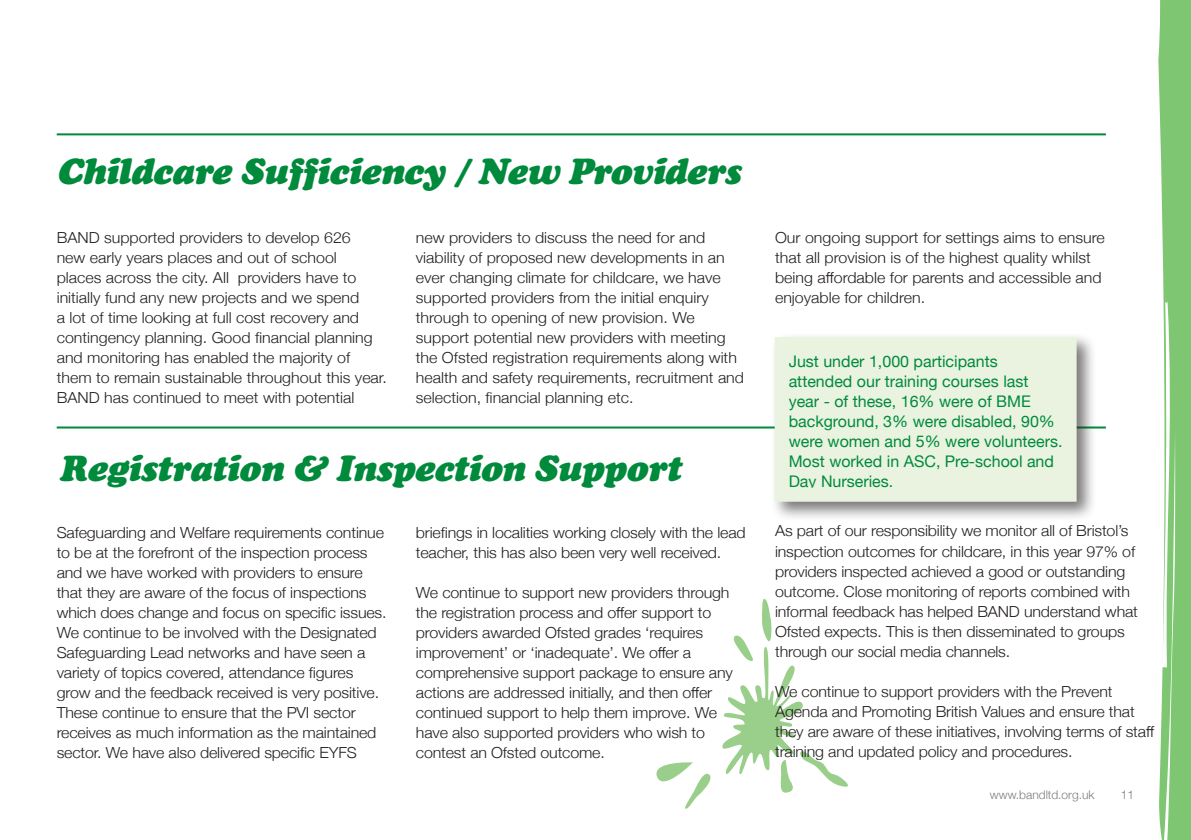
<style>
.page{position:relative;width:1191px;height:840px;background:#fff}
.page>*{position:absolute;margin:0;border:0;box-sizing:border-box;transform-origin:0 0}
.t1{font:italic 36px "Cooper Black Std";letter-spacing:-.02em;color:#008a3c}
.t2{font:16px/20px "Helvetica Neue";color:#008a3c}
.t3{font:300 15.2px/20px "Helvetica Neue";letter-spacing:-.01em;color:#241f1f;scale:1.05 1}
.t4{font:300 12px "Helvetica Neue";color:#7d7c7e}
</style>
<div class="page">
<svg style="left:1158px;top:0;width:33px;height:839px"></svg>
<hr style="left:57px;top:133px;width:1049px;height:2px;background:#008a3c">
<svg style="left:656px;top:762px;width:55px;height:47px"></svg>
<svg style="left:722px;top:598px;width:126px;height:194px"></svg>
<hr style="left:57px;top:426px;width:1049px;height:2px;background:#008a3c">
<div style="left:770px;top:333px;width:326px;height:188px;background:#241f1f;opacity:.6"></div>
<div style="left:781px;top:344px;width:288px;height:150px;background:#e9f3e0"></div>
<div style="left:774px;top:337px;width:302px;height:164px;border:14px solid #e9f3e0"></div>
<h1 class="t1" style="left:57px;top:149px;width:689px">Childcare Sufficiency / New Providers</h1>
<p class="t3" style="left:416px;top:226px;width:314px">new providers to discuss the need for and viability of proposed new developments in an ever changing climate for childcare, we have supported providers from the initial enquiry through to opening of new provision. We support potential new providers with meeting the Ofsted registration requirements along with health and safety requirements, recruitment and selection, financial planning etc.</p>
<p class="t3" style="left:775px;top:226px;width:315px">Our ongoing support for settings aims to ensure that all provision is of the highest quality whilst being affordable for parents and accessible and enjoyable for children.</p>
<p class="t3" style="left:57px;top:226px;width:316px">BAND supported providers to develop 626<br>new early years places and out of school<br>places across the city. All providers have to initially fund any new projects and we spend<br>a lot of time looking at full cost recovery and contingency planning. Good financial planning and monitoring has enabled the majority of them to remain sustainable throughout this year.<br>BAND has continued to meet with potential</p>
<p class="t2" style="left:788px;top:352px;width:275px">Just under 1,000 participants attended our training courses last year - of these, 16% were of BME background, 3% were disabled, 90% were women and 5% were volunteers.<br>Most worked in ASC, Pre-school and<br>Day Nurseries.</p>
<h1 class="t1" style="left:59px;top:445px;width:627px">Registration &amp; Inspection Support</h1>
<p class="t3" style="left:57px;top:521px;width:316px">Safeguarding and Welfare requirements continue to be at the forefront of the inspection process and we have worked with providers to ensure that they are aware of the focus of inspections which does change and focus on specific issues.<br>We continue to be involved with the Designated Safeguarding Lead networks and have seen a variety of topics covered, attendance figures grow and the feedback received is very positive.<br>These continue to ensure that the PVI sector receives as much information as the maintained sector. We have also delivered specific EYFS</p>
<p class="t3" style="left:775px;top:519px;width:347px">As part of our responsibility we monitor all of Bristol’s inspection outcomes for childcare, in this year 97% of providers inspected achieved a good or outstanding outcome. Close monitoring of reports combined with informal feedback has helped BAND understand what Ofsted expects. This is then disseminated to groups through our social media channels.</p>
<p class="t3" style="left:775px;top:679px;width:362px">We continue to support providers with the Prevent Agenda and Promoting British Values and ensure that they are aware of these initiatives, involving terms of staff training and updated policy and procedures.</p>
<p class="t3" style="left:416px;top:521px;width:315px">briefings in localities working closely with the lead teacher, this has also been very well received.</p>
<p class="t3" style="left:416px;top:581px;width:303px">We continue to support new providers through the registration process and offer support to providers awarded Ofsted grades ‘requires improvement’ or ‘inadequate’. We offer a comprehensive support package to ensure any actions are addressed initially, and then offer continued support to help them improve. We have also supported providers who wish to contest an Ofsted outcome.</p>
<p class="t4" style="left:990px;top:784px;width:106px">www.bandltd.org.uk</p>
<p class="t4" style="left:1121px;top:784px;width:15px">11</p>
</div>
